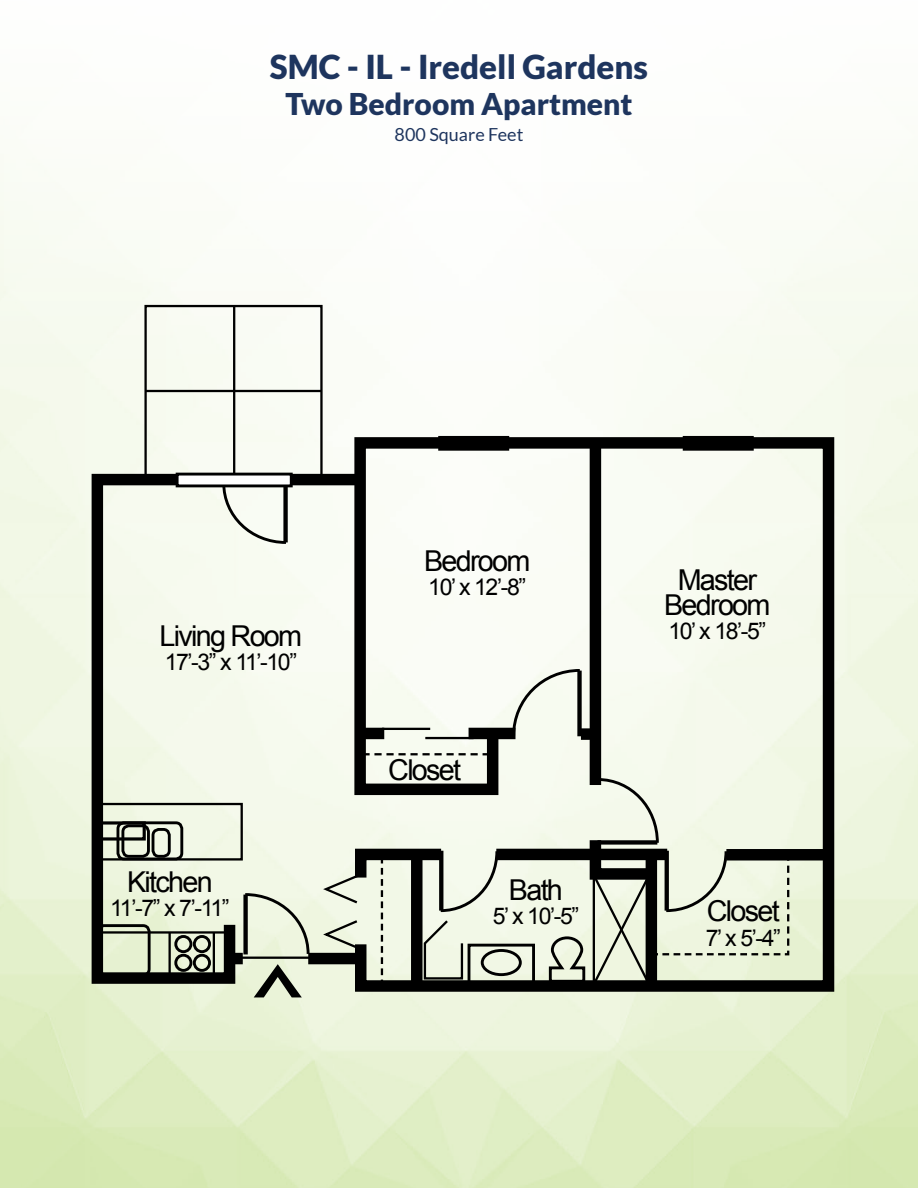
<style>
.page{position:relative;width:918px;height:1188px;background:#fff}
.page>*{position:absolute;margin:0;border:0;box-sizing:border-box;transform-origin:0 0}
.t1{font:900 33px "Lato";color:#1e355e}
.t2{font:900 30px "Lato";color:#1e355e}
.t3{font:28.8px/25.3px "Arial";letter-spacing:-.06em;color:#000;text-align:center}
.t4{font:23.1px "Arial";letter-spacing:-.06em;color:#000}
.t5{font:18px "Lato";color:#1e355e}
</style>
<div class="page">
<svg style="left:254px;top:990px;width:48px;height:7px"></svg>
<svg style="left:86px;top:468px;width:263px;height:522px"></svg>
<div style="left:231px;top:953px;width:12px;height:11px;background:#000"></div>
<div style="left:308px;top:953px;width:53px;height:11px;background:#000"></div>
<svg style="left:320px;top:843px;width:29px;height:143px;background:#d0d5c5"></svg>
<svg style="left:349px;top:431px;width:491px;height:566px"></svg>
<div style="left:411px;top:857px;width:12px;height:128px;background:#000"></div>
<div style="left:496px;top:849px;width:171px;height:11px;background:#000"></div>
<svg style="left:547px;top:777px;width:243px;height:210px;background:#d3d9c8"></svg>
<div style="left:590px;top:447px;width:11px;height:338px;background:#000"></div>
<div style="left:581px;top:728px;width:15px;height:12px;background:#000"></div>
<div style="left:646px;top:857px;width:11px;height:129px;background:#000"></div>
<div style="left:726px;top:849px;width:101px;height:12px;background:#000"></div>
<div style="left:144px;top:305px;width:179px;height:173px;border:2px solid #000"></div>
<hr style="left:146px;top:390px;width:175px;height:2px;background:#000">
<hr style="left:233px;top:306px;width:2px;height:167px;background:#000">
<div style="left:177px;top:474px;width:114px;height:12px;background:#fff"></div>
<div style="left:176px;top:473px;width:117px;height:14px;border:3px solid #000"></div>
<h1 class="t1" style="left:270px;top:48px;width:380px">SMC - IL - Iredell Gardens</h1>
<p class="t2" style="left:285px;top:87px;width:349px">Two Bedroom Apartment</p>
<p class="t5" style="left:395px;top:124px;width:130px">800 Square Feet</p>
<p class="t3" style="left:160px;top:623px;width:144px">Living Room</p>
<p class="t4" style="left:165px;top:647px;width:134px">17’-3” x 11’-10”</p>
<p class="t3" style="left:127px;top:869px;width:87px">Kitchen</p>
<p class="t4" style="left:110px;top:893px;width:121px">11’-7” x 7’-11”</p>
<p class="t3" style="left:424px;top:548px;width:108px">Bedroom</p>
<p class="t4" style="left:428px;top:572px;width:99px">10’ x 12’-8”</p>
<p class="t3" style="left:664px;top:567px;width:108px">Master<br>Bedroom</p>
<p class="t4" style="left:668px;top:616px;width:99px">10’ x 18’-5”</p>
<p class="t3" style="left:388px;top:758px;width:74px">Closet</p>
<p class="t3" style="left:509px;top:877px;width:56px">Bath</p>
<p class="t4" style="left:493px;top:901px;width:88px">5’ x 10’-5”</p>
<p class="t3" style="left:707px;top:899px;width:74px">Closet</p>
<p class="t4" style="left:706px;top:922px;width:77px">7’ x 5’-4”</p>
</div>
